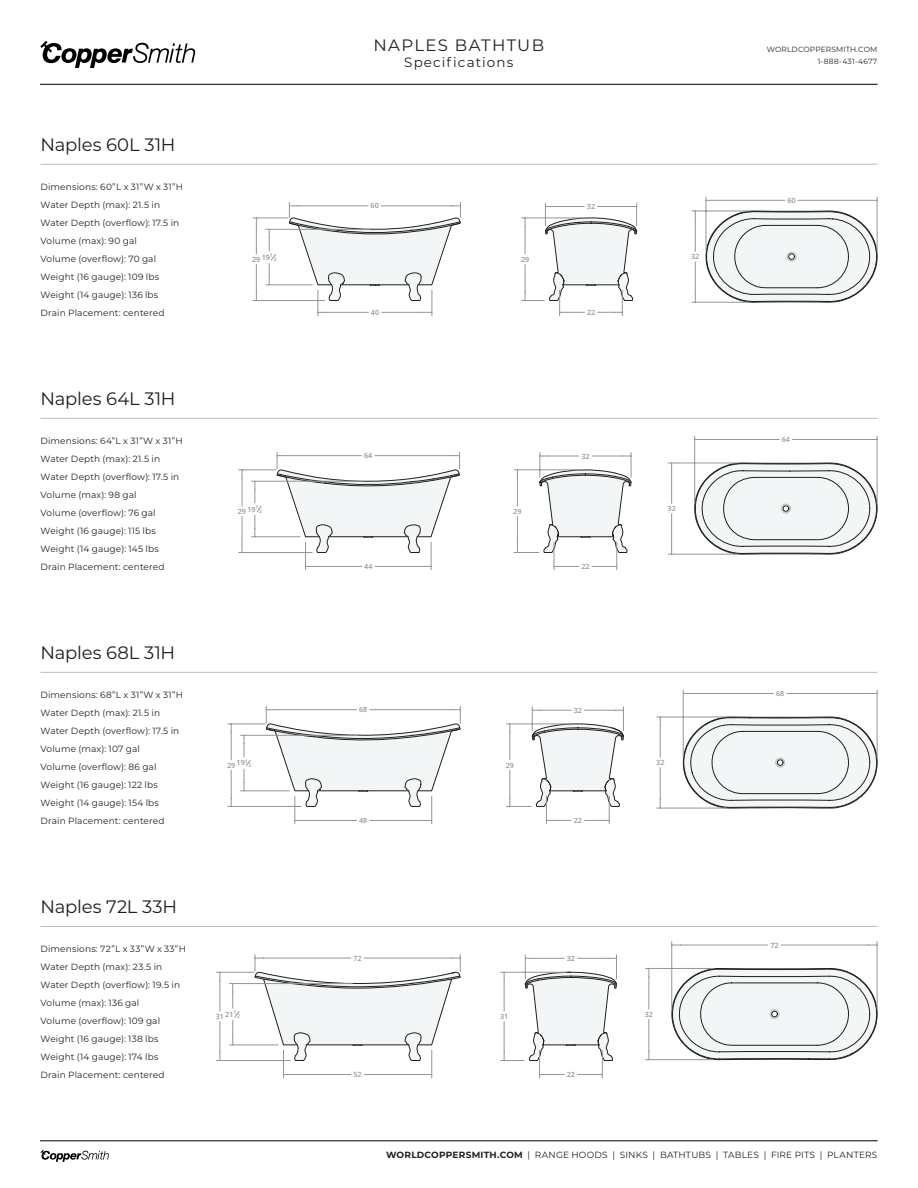
<style>
.page{position:relative;width:918px;height:1188px;background:#fff}
.page>*{position:absolute;margin:0;border:0;box-sizing:border-box;transform-origin:0 0}
.t1{font:18px "Montserrat";letter-spacing:-.01em;color:#231f20}
.t2{font:16.5px "Montserrat";letter-spacing:.08em;color:#231f20}
.t3{font:13.5px "Montserrat";letter-spacing:.08em;color:#231f20}
.t4{font:9px/18px "Montserrat";letter-spacing:.015em;color:#231f20}
.t5{font:7.5px/12px "Montserrat";letter-spacing:.02em;color:#231f20;text-align:right}
.t6{font:600 7.2px "Open Sans";color:#939598}
.t7{font:600 5.1px "Open Sans";color:#939598}
.s1{font-weight:700}
</style>
<div class="page">
<hr style="left:40px;top:84px;width:837px;height:1px;background:#000">
<hr style="left:40px;top:1141px;width:837px;height:1px;background:#000">
<svg style="left:40px;top:41px;width:155px;height:27px"></svg>
<svg style="left:41px;top:1150px;width:68px;height:12px"></svg>
<hr style="left:40px;top:164px;width:838px;height:1px;background:#bfbebe">
<hr style="left:40px;top:418px;width:838px;height:1px;background:#bfbebe">
<hr style="left:40px;top:672px;width:838px;height:1px;background:#bfbebe">
<hr style="left:40px;top:926px;width:838px;height:1px;background:#bfbebe">
<svg style="left:685px;top:462px;width:193px;height:93px"></svg>
<svg style="left:242px;top:516px;width:1px;height:36px"></svg>
<svg style="left:242px;top:470px;width:1px;height:36px"></svg>
<hr style="left:239px;top:469px;width:37px;height:1px;background:#939598">
<hr style="left:239px;top:552px;width:73px;height:1px;background:#939598">
<svg style="left:254px;top:482px;width:8px;height:54px"></svg>
<hr style="left:251px;top:536px;width:49px;height:1px;background:#939598">
<hr style="left:251px;top:481px;width:112px;height:1px;background:#939598">
<hr style="left:703px;top:439px;width:76px;height:1px;background:#939598">
<hr style="left:792px;top:439px;width:77px;height:1px;background:#939598">
<hr style="left:877px;top:436px;width:1px;height:67px;background:#939598">
<hr style="left:694px;top:436px;width:1px;height:67px;background:#939598">
<hr style="left:671px;top:471px;width:1px;height:32px;background:#939598">
<hr style="left:671px;top:514px;width:1px;height:32px;background:#939598">
<hr style="left:668px;top:463px;width:68px;height:1px;background:#939598">
<hr style="left:668px;top:554px;width:68px;height:1px;background:#939598">
<svg style="left:514px;top:453px;width:118px;height:117px"></svg>
<hr style="left:514px;top:469px;width:66px;height:1px;background:#939598">
<svg style="left:276px;top:452px;width:184px;height:118px"></svg>
<svg style="left:683px;top:716px;width:195px;height:93px"></svg>
<hr style="left:692px;top:693px;width:82px;height:1px;background:#939598">
<hr style="left:787px;top:693px;width:82px;height:1px;background:#939598">
<hr style="left:877px;top:690px;width:1px;height:67px;background:#939598">
<hr style="left:683px;top:690px;width:1px;height:67px;background:#939598">
<hr style="left:660px;top:725px;width:1px;height:32px;background:#939598">
<hr style="left:660px;top:768px;width:1px;height:32px;background:#939598">
<hr style="left:657px;top:717px;width:69px;height:1px;background:#939598">
<hr style="left:657px;top:808px;width:69px;height:1px;background:#939598">
<svg style="left:244px;top:736px;width:7px;height:54px"></svg>
<hr style="left:241px;top:790px;width:48px;height:1px;background:#939598">
<hr style="left:241px;top:735px;width:117px;height:1px;background:#939598">
<svg style="left:266px;top:706px;width:195px;height:118px"></svg>
<svg style="left:506px;top:707px;width:118px;height:117px"></svg>
<hr style="left:506px;top:724px;width:66px;height:1px;background:#939598">
<svg style="left:231px;top:770px;width:1px;height:36px"></svg>
<svg style="left:231px;top:725px;width:1px;height:35px"></svg>
<hr style="left:228px;top:724px;width:37px;height:1px;background:#939598">
<hr style="left:228px;top:806px;width:73px;height:1px;background:#939598">
<svg style="left:664px;top:968px;width:214px;height:93px"></svg>
<svg style="left:232px;top:984px;width:8px;height:61px"></svg>
<hr style="left:229px;top:1045px;width:49px;height:1px;background:#939598">
<hr style="left:229px;top:983px;width:123px;height:1px;background:#939598">
<svg style="left:254px;top:955px;width:207px;height:123px"></svg>
<hr style="left:680px;top:945px;width:88px;height:1px;background:#939598">
<hr style="left:781px;top:945px;width:88px;height:1px;background:#939598">
<hr style="left:877px;top:942px;width:1px;height:67px;background:#939598">
<hr style="left:671px;top:942px;width:1px;height:67px;background:#939598">
<hr style="left:648px;top:977px;width:1px;height:32px;background:#939598">
<hr style="left:648px;top:1019px;width:1px;height:32px;background:#939598">
<hr style="left:645px;top:968px;width:68px;height:1px;background:#939598">
<hr style="left:645px;top:1059px;width:68px;height:1px;background:#939598">
<svg style="left:501px;top:955px;width:116px;height:123px"></svg>
<hr style="left:501px;top:972px;width:65px;height:1px;background:#939598">
<hr style="left:220px;top:1022px;width:1px;height:30px;background:#939598">
<hr style="left:220px;top:981px;width:1px;height:30px;background:#939598">
<hr style="left:216px;top:972px;width:38px;height:1px;background:#939598">
<hr style="left:216px;top:1060px;width:74px;height:1px;background:#939598">
<svg style="left:706px;top:210px;width:172px;height:93px"></svg>
<svg style="left:522px;top:203px;width:115px;height:113px"></svg>
<svg style="left:256px;top:219px;width:1px;height:35px"></svg>
<svg style="left:256px;top:264px;width:1px;height:36px"></svg>
<hr style="left:253px;top:218px;width:35px;height:1px;background:#939598">
<hr style="left:253px;top:300px;width:72px;height:1px;background:#939598">
<svg style="left:269px;top:230px;width:7px;height:54px"></svg>
<hr style="left:266px;top:284px;width:46px;height:1px;background:#939598">
<hr style="left:266px;top:229px;width:104px;height:1px;background:#939598">
<svg style="left:289px;top:202px;width:172px;height:114px"></svg>
<hr style="left:714px;top:200px;width:71px;height:1px;background:#939598">
<hr style="left:798px;top:200px;width:71px;height:1px;background:#939598">
<hr style="left:877px;top:197px;width:1px;height:54px;background:#939598">
<hr style="left:706px;top:197px;width:1px;height:54px;background:#939598">
<hr style="left:695px;top:219px;width:1px;height:33px;background:#939598">
<hr style="left:695px;top:262px;width:1px;height:32px;background:#939598">
<hr style="left:692px;top:211px;width:56px;height:1px;background:#939598">
<hr style="left:692px;top:302px;width:56px;height:1px;background:#939598">
<h1 class="t1" style="left:40px;top:132px;width:137px">Naples 60L 31H</h1>
<p class="t4" style="left:40px;top:178px;width:144px">Dimensions: 60”L x 31”W x 31”H<br>Water Depth (max): 21.5 in<br>Water Depth (overflow): 17.5 in<br>Volume (max): 90 gal<br>Volume (overflow): 70 gal<br>Weight (16 gauge): 109 lbs<br>Weight (14 gauge): 136 lbs<br>Drain Placement: centered</p>
<h1 class="t1" style="left:40px;top:386px;width:137px">Naples 64L 31H</h1>
<p class="t4" style="left:40px;top:432px;width:144px">Dimensions: 64”L x 31”W x 31”H<br>Water Depth (max): 21.5 in<br>Water Depth (overflow): 17.5 in<br>Volume (max): 98 gal<br>Volume (overflow): 76 gal<br>Weight (16 gauge): 115 lbs<br>Weight (14 gauge): 145 lbs<br>Drain Placement: centered</p>
<h1 class="t1" style="left:40px;top:640px;width:136px">Naples 68L 31H</h1>
<p class="t4" style="left:40px;top:686px;width:144px">Dimensions: 68”L x 31”W x 31”H<br>Water Depth (max): 21.5 in<br>Water Depth (overflow): 17.5 in<br>Volume (max): 107 gal<br>Volume (overflow): 86 gal<br>Weight (16 gauge): 122 lbs<br>Weight (14 gauge): 154 lbs<br>Drain Placement: centered</p>
<h1 class="t1" style="left:40px;top:894px;width:138px">Naples 72L 33H</h1>
<p class="t4" style="left:40px;top:940px;width:147px">Dimensions: 72”L x 33”W x 33”H<br>Water Depth (max): 23.5 in<br>Water Depth (overflow): 19.5 in<br>Volume (max): 136 gal<br>Volume (overflow): 109 gal<br>Weight (16 gauge): 138 lbs<br>Weight (14 gauge): 174 lbs<br>Drain Placement: centered</p>
<p class="t6" style="left:252px;top:253px;width:22px">29 19<sup>1</sup></p>
<p class="t7" style="left:274px;top:256px;width:4px">2</p>
<h2 class="t2" style="left:374px;top:34px;width:172px">NAPLES BATHTUB</h2>
<h3 class="t3" style="left:404px;top:53px;width:111px">Specifications</h3>
<p class="t6" style="left:371px;top:201px;width:10px">60</p>
<p class="t6" style="left:587px;top:201px;width:10px">32</p>
<p class="t6" style="left:371px;top:307px;width:10px">40</p>
<p class="t6" style="left:521px;top:254px;width:10px">29</p>
<p class="t6" style="left:587px;top:307px;width:10px">22</p>
<p class="t6" style="left:691px;top:252px;width:10px">32</p>
<p class="t6" style="left:238px;top:505px;width:22px">29 19<sup>1</sup></p>
<p class="t7" style="left:259px;top:507px;width:4px">2</p>
<p class="t6" style="left:364px;top:451px;width:10px">64</p>
<p class="t6" style="left:513px;top:506px;width:10px">29</p>
<p class="t6" style="left:581px;top:451px;width:10px">32</p>
<p class="t6" style="left:364px;top:562px;width:10px">44</p>
<p class="t6" style="left:581px;top:562px;width:10px">22</p>
<p class="t6" style="left:359px;top:705px;width:10px">68</p>
<p class="t6" style="left:574px;top:705px;width:10px">32</p>
<p class="t6" style="left:668px;top:504px;width:10px">32</p>
<p class="t7" style="left:245px;top:758px;width:4px">1</p>
<p class="t6" style="left:237px;top:758px;width:10px">19</p>
<p class="t6" style="left:656px;top:758px;width:10px">32</p>
<p class="t6" style="left:227px;top:760px;width:10px">29</p>
<p class="t6" style="left:506px;top:760px;width:10px">29</p>
<p class="t7" style="left:249px;top:761px;width:4px">2</p>
<p class="t6" style="left:359px;top:815px;width:10px">48</p>
<p class="t6" style="left:574px;top:815px;width:10px">22</p>
<p class="t6" style="left:353px;top:953px;width:10px">72</p>
<p class="t6" style="left:225px;top:1009px;width:13px">21<sup>1</sup></p>
<p class="t7" style="left:237px;top:1013px;width:4px">2</p>
<p class="t6" style="left:216px;top:1011px;width:10px">31</p>
<p class="t6" style="left:500px;top:1011px;width:10px">31</p>
<p class="t6" style="left:567px;top:953px;width:10px">32</p>
<p class="t6" style="left:353px;top:1070px;width:10px">52</p>
<p class="t6" style="left:567px;top:1070px;width:10px">22</p>
<p class="t6" style="left:645px;top:1009px;width:10px">32</p>
<p class="t5" style="left:767px;top:43px;width:112px">WORLDCOPPERSMITH.COM<br>1-888-431-4677</p>
<p class="t6" style="left:787px;top:195px;width:10px">60</p>
<p class="t6" style="left:782px;top:434px;width:10px">64</p>
<p class="t6" style="left:776px;top:688px;width:10px">68</p>
<p class="t6" style="left:771px;top:940px;width:10px">72</p>
<p class="t4" style="left:386px;top:1145px;width:493px"><span class="s1">WORLDCOPPERSMITH.COM</span> | RANGE HOODS | SINKS | BATHTUBS | TABLES | FIRE PITS | PLANTERS</p>
</div>
